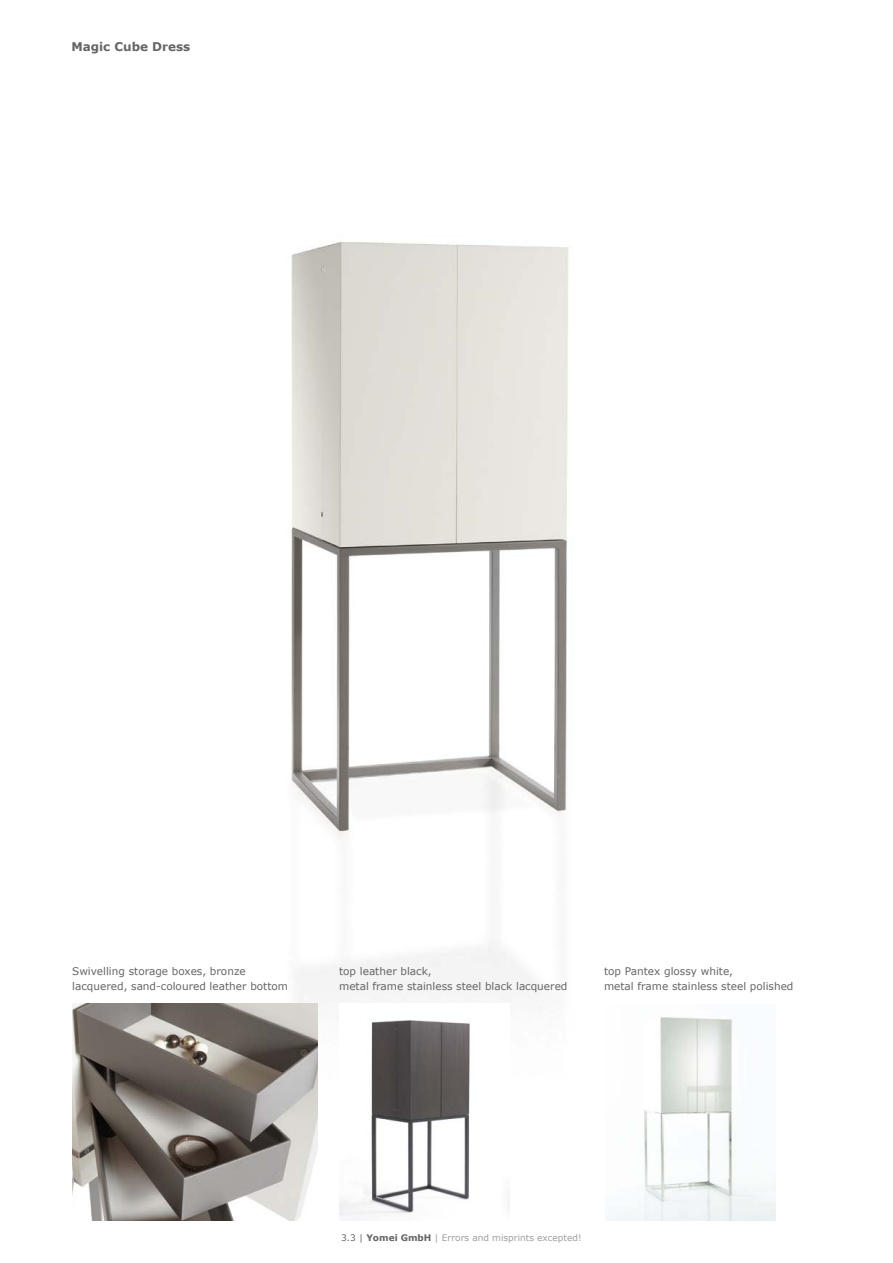
<style>
.page{position:relative;width:893px;height:1263px;background:#fff}
.page>*{position:absolute;margin:0;border:0;box-sizing:border-box;transform-origin:0 0}
.t1{font:700 12px "Verdana";color:#646567}
.t2{font:10.5px/15px "Verdana";color:#646567}
.t3{font:9px "Verdana";color:#9c9e9f}
.s1{color:#646567}
.s2{font-weight:700;color:#646567}
</style>
<div class="page">
<img style="left:291px;top:241px;width:278px;height:762px">
<img style="left:72px;top:1003px;width:246px;height:217px">
<img style="left:339px;top:1020px;width:170px;height:200px">
<img style="left:605px;top:1017px;width:170px;height:203px">
<p class="t1" style="left:71px;top:39px;width:120px">Magic Cube Dress</p>
<p class="t2" style="left:72px;top:964px;width:217px">Swivelling storage boxes, bronze lacquered, sand-coloured leather bottom</p>
<p class="t2" style="left:339px;top:963px;width:230px">top leather black,<br>metal frame stainless steel black lacquered</p>
<p class="t2" style="left:604px;top:963px;width:191px">top Pantex glossy white,<br>metal frame stainless steel polished</p>
<p class="t3" style="left:341px;top:1231px;width:242px"><span class="s1">3.3 |</span> <span class="s2">Yomei GmbH</span> | Errors and misprints excepted!</p>
</div>
